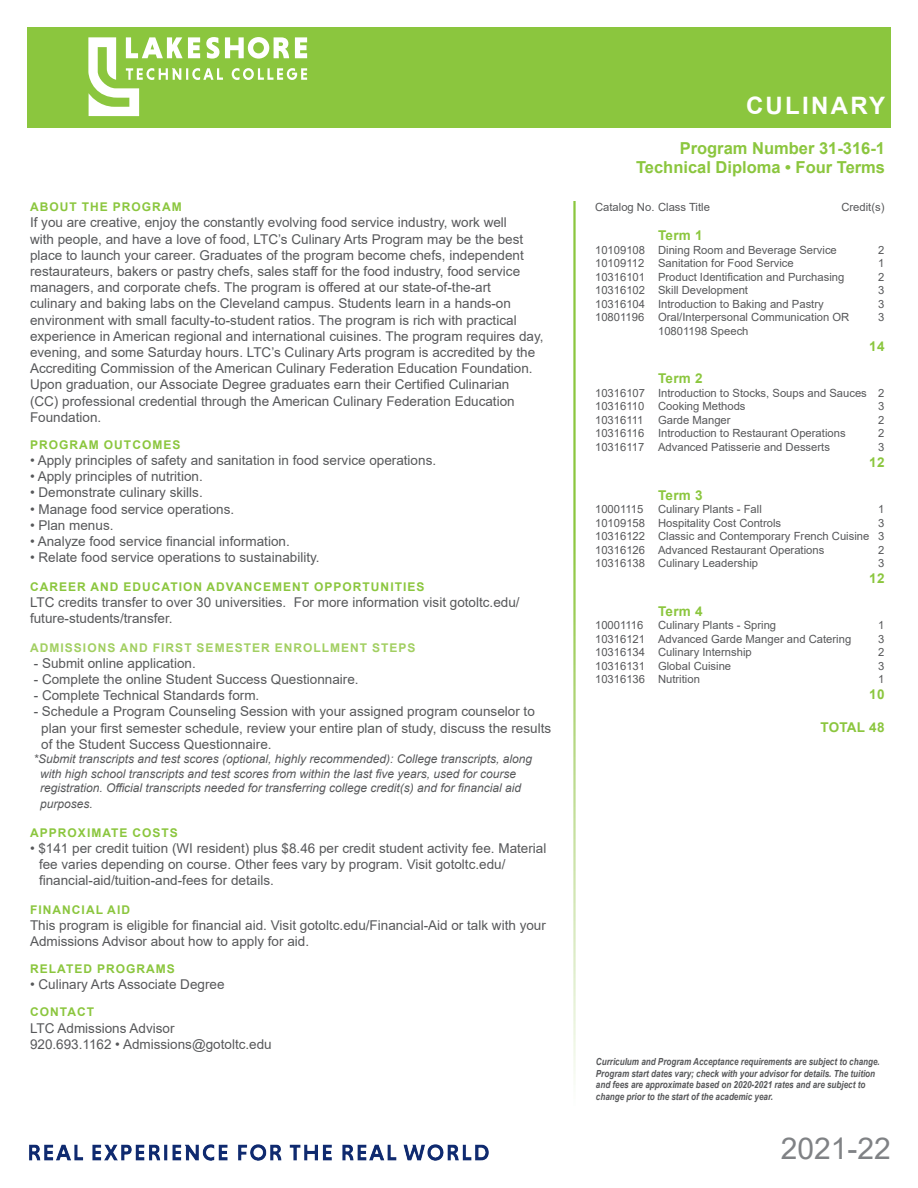
<style>
.page{position:relative;width:918px;height:1188px;background:#fff}
.page>*{position:absolute;margin:0;border:0;box-sizing:border-box;transform-origin:0 0}
.t1{font:30px "Arial";color:#808285}
.t2{font:700 24px "Arial";letter-spacing:.095em;color:#fff}
.t3{font:700 16.5px "Arial";color:#8bc63e}
.Bullet_List{font:13.5px/16.2px "Arial";color:#57585a}
.t4{font:700 13.5px "Arial";letter-spacing:.02em;color:#8bc63e}
.t5{font:italic 12px "Arial";color:#57585a}
.t6{font:700 12px "Arial";letter-spacing:.085em;color:#8bc63e}
.Bullet_List-2{font:700 12px "Arial";letter-spacing:.085em;color:#a2cf62}
.t7{font:11.25px "Arial";color:#57585a}
.t8{font:italic 700 9.75px/11.7px "Arial";color:#57585a;scale:.83 1}
</style>
<div class="page">
<div style="left:27px;top:27px;width:864px;height:100px;background:#8bc63e"></div>
<svg style="left:88px;top:37px;width:219px;height:79px"></svg>
<img style="left:29px;top:1144px;width:460px;height:17px">
<p class="t6" style="left:30px;top:199px;width:153px">ABOUT THE PROGRAM</p>
<p class="Bullet_List" style="left:30px;top:215px;width:515px">If you are creative, enjoy the constantly evolving food service industry, work well<br>with people, and have a love of food, LTC’s Culinary Arts Program may be the best place to launch your career. Graduates of the program become chefs, independent restaurateurs, bakers or pastry chefs, sales staff for the food industry, food service managers, and corporate chefs. The program is offered at our state-of-the-art<br>culinary and baking labs on the Cleveland campus. Students learn in a hands-on environment with small faculty-to-student ratios. The program is rich with practical experience in American regional and international cuisines. The program requires day, evening, and some Saturday hours. LTC’s Culinary Arts program is accredited by the Accrediting Commission of the American Culinary Federation Education Foundation.<br>Upon graduation, our Associate Degree graduates earn their Certified Culinarian<br>(CC) professional credential through the American Culinary Federation Education Foundation.</p>
<p class="t6" style="left:30px;top:436px;width:152px">PROGRAM OUTCOMES</p>
<p class="Bullet_List" style="left:30px;top:452px;width:408px">• Apply principles of safety and sanitation in food service operations.</p>
<p class="Bullet_List" style="left:30px;top:468px;width:174px">• Apply principles of nutrition.</p>
<p class="Bullet_List" style="left:30px;top:485px;width:174px">• Demonstrate culinary skills.</p>
<p class="Bullet_List" style="left:30px;top:501px;width:206px">• Manage food service operations.</p>
<p class="Bullet_List" style="left:30px;top:517px;width:85px">• Plan menus.</p>
<p class="Bullet_List" style="left:30px;top:533px;width:261px">• Analyze food service financial information.</p>
<p class="Bullet_List" style="left:30px;top:549px;width:291px">• Relate food service operations to sustainability.</p>
<p class="t6" style="left:30px;top:578px;width:396px">CAREER AND EDUCATION ADVANCEMENT OPPORTUNITIES</p>
<p class="Bullet_List" style="left:30px;top:594px;width:491px">LTC credits transfer to over 30 universities. For more information visit gotoltc.edu/ future-students/transfer.</p>
<p class="Bullet_List-2" style="left:30px;top:639px;width:387px">ADMISSIONS AND FIRST SEMESTER ENROLLMENT STEPS</p>
<p class="Bullet_List" style="left:34px;top:655px;width:164px">- Submit online application.</p>
<p class="Bullet_List" style="left:34px;top:671px;width:326px">- Complete the online Student Success Questionnaire.</p>
<p class="Bullet_List" style="left:34px;top:687px;width:227px">- Complete Technical Standards form.</p>
<p class="Bullet_List" style="left:34px;top:704px;width:503px">- Schedule a Program Counseling Session with your assigned program counselor to</p>
<p class="Bullet_List" style="left:41px;top:720px;width:511px">plan your first semester schedule, review your entire plan of study, discuss the results</p>
<p class="Bullet_List" style="left:41px;top:736px;width:232px">of the Student Success Questionnaire.</p>
<p class="t5" style="left:33px;top:751px;width:500px">*Submit transcripts and test scores (optional, highly recommended): College transcripts, along</p>
<p class="t5" style="left:40px;top:766px;width:478px">with high school transcripts and test scores from within the last five years, used for course</p>
<p class="t5" style="left:40px;top:780px;width:483px">registration. Official transcripts needed for transferring college credit(s) and for financial aid</p>
<p class="t5" style="left:40px;top:796px;width:54px">purposes.</p>
<p class="t6" style="left:30px;top:824px;width:149px">APPROXIMATE COSTS</p>
<p class="Bullet_List" style="left:39px;top:840px;width:509px;text-indent:-9px">• $141 per credit tuition (WI resident) plus $8.46 per credit student activity fee. Material fee varies depending on course. Other fees vary by program. Visit gotoltc.edu/ financial-aid/tuition-and-fees for details.</p>
<p class="t6" style="left:30px;top:901px;width:101px">FINANCIAL AID</p>
<p class="Bullet_List" style="left:30px;top:917px;width:517px">This program is eligible for financial aid. Visit gotoltc.edu/Financial-Aid or talk with your<br>Admissions Advisor about how to apply for aid.</p>
<p class="t6" style="left:30px;top:961px;width:146px">RELATED PROGRAMS</p>
<p class="Bullet_List" style="left:30px;top:977px;width:196px">• Culinary Arts Associate Degree</p>
<p class="t6" style="left:30px;top:1004px;width:65px">CONTACT</p>
<p class="Bullet_List" style="left:30px;top:1020px;width:146px">LTC Admissions Advisor</p>
<p class="Bullet_List" style="left:30px;top:1036px;width:243px">920.693.1162 • Admissions@gotoltc.edu</p>
<p class="t2" style="left:746px;top:88px;width:141px">CULINARY</p>
<p class="t3" style="left:680px;top:136px;width:207px">Program Number 31-316-1</p>
<p class="t3" style="left:636px;top:156px;width:251px">Technical Diploma • Four Terms</p>
<p class="t7" style="left:595px;top:199px;width:116px">Catalog No. Class Title</p>
<p class="t7" style="left:841px;top:199px;width:45px">Credit(s)</p>
<p class="t4" style="left:658px;top:226px;width:46px">Term 1</p>
<p class="t7" style="left:595px;top:242px;width:243px">10109108 Dining Room and Beverage Service</p>
<p class="t7" style="left:878px;top:242px;width:8px">2</p>
<p class="t7" style="left:595px;top:256px;width:200px">10109112 Sanitation for Food Service</p>
<p class="t7" style="left:878px;top:256px;width:8px">1</p>
<p class="t7" style="left:595px;top:269px;width:251px">10316101 Product Identification and Purchasing</p>
<p class="t7" style="left:878px;top:269px;width:8px">2</p>
<p class="t7" style="left:595px;top:283px;width:155px">10316102 Skill Development</p>
<p class="t7" style="left:878px;top:283px;width:8px">3</p>
<p class="t7" style="left:595px;top:296px;width:230px">10316104 Introduction to Baking and Pastry</p>
<p class="t7" style="left:878px;top:296px;width:8px">3</p>
<p class="t7" style="left:595px;top:310px;width:256px">10801196 Oral/Interpersonal Communication OR</p>
<p class="t7" style="left:878px;top:310px;width:8px">3</p>
<p class="t7" style="left:658px;top:323px;width:92px">10801198 Speech</p>
<p class="t4" style="left:869px;top:337px;width:17px">14</p>
<p class="t4" style="left:658px;top:369px;width:46px">Term 2</p>
<p class="t7" style="left:595px;top:385px;width:291px">10316107 Introduction to Stocks, Soups and Sauces 2</p>
<p class="t7" style="left:595px;top:399px;width:152px">10316110 Cooking Methods</p>
<p class="t7" style="left:878px;top:399px;width:8px">3</p>
<p class="t7" style="left:595px;top:412px;width:50px">10316111</p>
<p class="t7" style="left:658px;top:412px;width:74px">Garde Manger</p>
<p class="t7" style="left:878px;top:412px;width:8px">2</p>
<p class="t7" style="left:595px;top:426px;width:252px">10316116 Introduction to Restaurant Operations</p>
<p class="t7" style="left:878px;top:426px;width:8px">2</p>
<p class="t7" style="left:595px;top:439px;width:236px">10316117 Advanced Patisserie and Desserts</p>
<p class="t7" style="left:878px;top:439px;width:8px">3</p>
<p class="t4" style="left:869px;top:453px;width:17px">12</p>
<p class="t4" style="left:658px;top:485px;width:46px">Term 3</p>
<p class="t7" style="left:595px;top:501px;width:50px">10001115</p>
<p class="t7" style="left:658px;top:501px;width:105px">Culinary Plants - Fall</p>
<p class="t7" style="left:878px;top:501px;width:8px">1</p>
<p class="t7" style="left:595px;top:515px;width:188px">10109158 Hospitality Cost Controls</p>
<p class="t7" style="left:878px;top:515px;width:8px">3</p>
<p class="t7" style="left:595px;top:528px;width:291px">10316122 Classic and Contemporary French Cuisine 3</p>
<p class="t7" style="left:595px;top:542px;width:231px">10316126 Advanced Restaurant Operations</p>
<p class="t7" style="left:878px;top:542px;width:8px">2</p>
<p class="t7" style="left:595px;top:555px;width:165px">10316138 Culinary Leadership</p>
<p class="t7" style="left:878px;top:555px;width:8px">3</p>
<p class="t4" style="left:869px;top:569px;width:17px">12</p>
<p class="t4" style="left:658px;top:601px;width:46px">Term 4</p>
<p class="t7" style="left:595px;top:617px;width:50px">10001116</p>
<p class="t7" style="left:658px;top:617px;width:120px">Culinary Plants - Spring</p>
<p class="t7" style="left:878px;top:617px;width:8px">1</p>
<p class="t7" style="left:595px;top:631px;width:258px">10316121 Advanced Garde Manger and Catering</p>
<p class="t7" style="left:878px;top:631px;width:8px">3</p>
<p class="t7" style="left:595px;top:644px;width:158px">10316134 Culinary Internship</p>
<p class="t7" style="left:878px;top:644px;width:8px">2</p>
<p class="t7" style="left:595px;top:658px;width:138px">10316131 Global Cuisine</p>
<p class="t7" style="left:878px;top:658px;width:8px">3</p>
<p class="t7" style="left:595px;top:671px;width:106px">10316136 Nutrition</p>
<p class="t7" style="left:878px;top:671px;width:8px">1</p>
<p class="t4" style="left:869px;top:685px;width:17px">10</p>
<p class="t4" style="left:820px;top:718px;width:66px">TOTAL 48</p>
<p class="t8" style="left:596px;top:1056px;width:344px">Curriculum and Program Acceptance requirements are subject to change.<br>Program start dates vary; check with your advisor for details. The tuition and fees are approximate based on 2020-2021 rates and are subject to change prior to the start of the academic year.</p>
<h1 class="t1" style="left:781px;top:1128px;width:112px">2021-22</h1>
</div>
